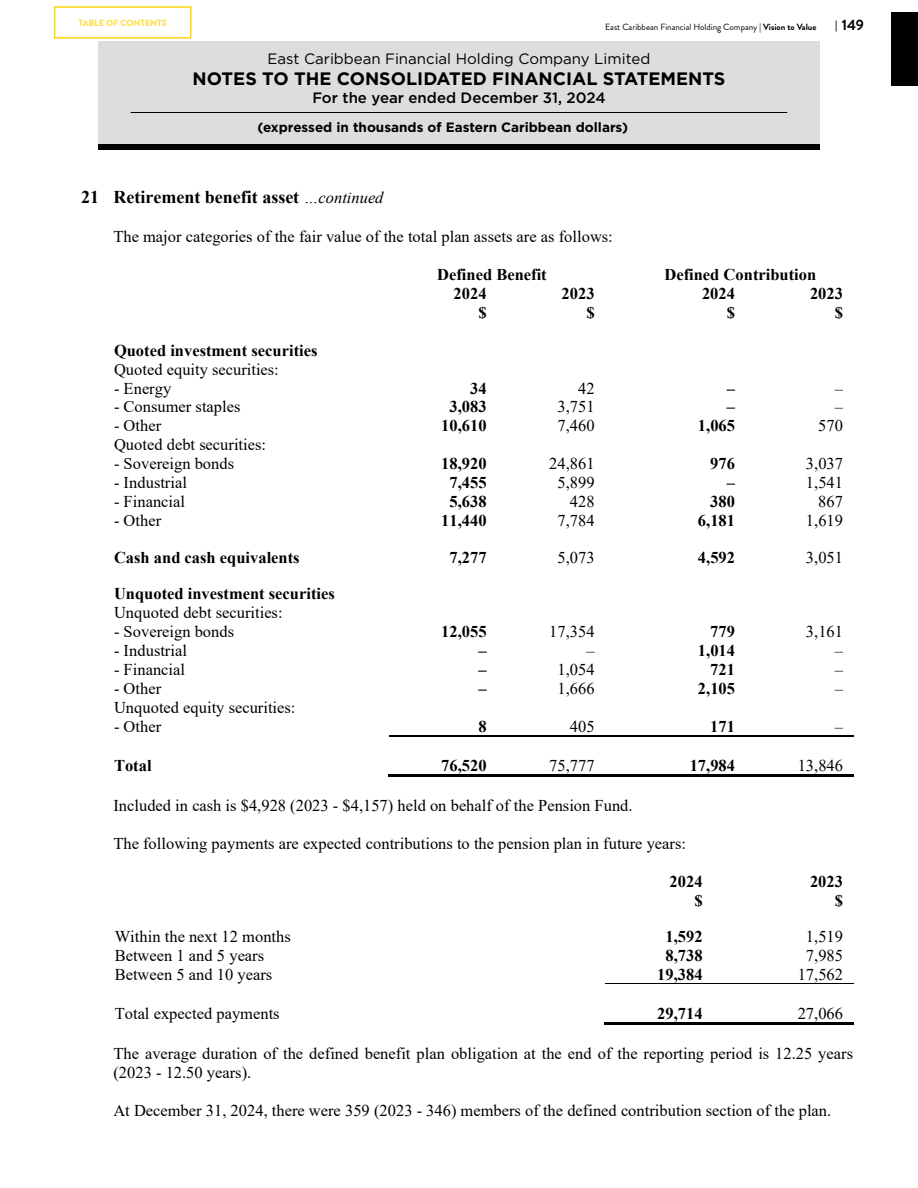
<style>
.page{position:relative;width:918px;height:1188px;background:#fff}
.page>*{position:absolute;margin:0;border:0;box-sizing:border-box;transform-origin:0 0}
.t1{font:700 25.5px "Times New Roman";color:#000}
.t2{font:700 18px "Gotham";color:#000}
.t3{font:700 18px "Times New Roman";color:#000}
.t4{font:16.5px/19px "Times New Roman";color:#000}
.t5{font:700 16.5px/19px "Times New Roman";color:#000;text-align:right}
.t6{font:15px "Gotham";color:#000}
.t7{font:500 15px "Gotham";color:#000}
.t8{font:700 15px "Brandon Grotesque";color:#000}
.t9{font:700 13.5px "Gotham";color:#000}
.t10{font:9px "Brandon Grotesque";color:#000}
.t11{font:900 9px "Brandon Grotesque";color:#ffdf4f}
.s1{font-weight:700}
.s2{font-family:"Gotham";font-weight:400;font-size:12px}
.s3{font-weight:400;font-style:italic;font-size:16.5px}
</style>
<div class="page">
<div style="left:98px;top:41px;width:722px;height:103px;background:#dcddde"></div>
<div style="left:98px;top:144px;width:722px;height:5px;background:#000"></div>
<div style="left:891px;top:13px;width:27px;height:73px;background:#000"></div>
<hr style="left:131px;top:112px;width:656px;height:1px;background:#000">
<div style="left:54px;top:6px;width:137px;height:33px;border:2px solid #fed50d"></div>
<hr style="left:389px;top:735px;width:108px;height:1px;background:#000">
<hr style="left:499px;top:735px;width:106px;height:1px;background:#000">
<hr style="left:607px;top:735px;width:31px;height:1px;background:#000">
<hr style="left:639px;top:735px;width:107px;height:1px;background:#000">
<hr style="left:747px;top:735px;width:107px;height:1px;background:#000">
<hr style="left:388px;top:774px;width:109px;height:3px;background:#000">
<hr style="left:499px;top:774px;width:106px;height:3px;background:#000">
<hr style="left:607px;top:774px;width:31px;height:3px;background:#000">
<hr style="left:639px;top:774px;width:107px;height:3px;background:#000">
<hr style="left:747px;top:774px;width:107px;height:3px;background:#000">
<hr style="left:605px;top:984px;width:108px;height:1px;background:#000">
<hr style="left:714px;top:984px;width:32px;height:1px;background:#000">
<hr style="left:747px;top:984px;width:107px;height:1px;background:#000">
<hr style="left:604px;top:1022px;width:109px;height:2px;background:#000">
<hr style="left:715px;top:1022px;width:31px;height:2px;background:#000">
<hr style="left:747px;top:1022px;width:107px;height:2px;background:#000">
<p class="t11" style="left:79px;top:16px;width:90px">TABLE OF CONTENTS</p>
<h1 class="t1" style="left:81px;top:52px;width:580px">East Caribbean Financial Holding Company Limited</h1>
<p class="t10" style="left:605px;top:21px;width:213px">East Caribbean Financial Holding Company <span class="s1">| Vision to Value</span></p>
<p class="t8" style="left:834px;top:14px;width:31px"><span class="s2">|</span> 149</p>
<p class="t6" style="left:268px;top:49px;width:384px">East Caribbean Financial Holding Company Limited</p>
<p class="t2" style="left:193px;top:67px;width:534px">NOTES TO THE CONSOLIDATED FINANCIAL STATEMENTS</p>
<p class="t7" style="left:312px;top:88px;width:295px">For the year ended December 31, 2024</p>
<p class="t9" style="left:257px;top:118px;width:372px">(expressed in thousands of Eastern Caribbean dollars)</p>
<p class="t3" style="left:81px;top:184px;width:304px">21 Retirement benefit asset <span class="s3">…continued</span></p>
<p class="t4" style="left:113px;top:226px;width:501px">The major categories of the fair value of the total plan assets are as follows:</p>
<p class="t5" style="left:437px;top:264px;width:111px">Defined Benefit</p>
<p class="t5" style="left:665px;top:264px;width:153px">Defined Contribution</p>
<p class="t5" style="left:454px;top:283px;width:35px">2024 $</p>
<p class="t5" style="left:562px;top:283px;width:35px">2023 $</p>
<p class="t5" style="left:702px;top:283px;width:35px">2024 $</p>
<p class="t5" style="left:810px;top:283px;width:35px">2023 $</p>
<p class="t5" style="left:114px;top:340px;width:205px">Quoted investment securities</p>
<p class="t4" style="left:114px;top:359px;width:166px">Quoted equity securities:</p>
<p class="t4" style="left:114px;top:378px;width:59px">- Energy</p>
<p class="t5" style="left:470px;top:378px;width:18px">34</p>
<p class="t4" style="left:578px;top:378px;width:18px">42</p>
<p class="t5" style="left:727px;top:378px;width:10px">–</p>
<p class="t4" style="left:835px;top:378px;width:10px">–</p>
<p class="t4" style="left:114px;top:397px;width:128px">- Consumer staples</p>
<p class="t5" style="left:450px;top:397px;width:39px">3,083</p>
<p class="t4" style="left:558px;top:397px;width:39px">3,751</p>
<p class="t5" style="left:727px;top:397px;width:10px">–</p>
<p class="t4" style="left:835px;top:397px;width:10px">–</p>
<p class="t4" style="left:114px;top:416px;width:49px">- Other</p>
<p class="t5" style="left:441px;top:416px;width:47px">10,610</p>
<p class="t4" style="left:558px;top:416px;width:39px">7,460</p>
<p class="t5" style="left:698px;top:416px;width:39px">1,065</p>
<p class="t4" style="left:818px;top:416px;width:26px">570</p>
<p class="t4" style="left:114px;top:435px;width:154px">Quoted debt securities:</p>
<p class="t4" style="left:114px;top:454px;width:122px">- Sovereign bonds</p>
<p class="t5" style="left:441px;top:454px;width:47px">18,920</p>
<p class="t4" style="left:549px;top:454px;width:47px">24,861</p>
<p class="t5" style="left:710px;top:454px;width:26px">976</p>
<p class="t4" style="left:806px;top:454px;width:39px">3,037</p>
<p class="t4" style="left:114px;top:473px;width:74px">- Industrial</p>
<p class="t5" style="left:450px;top:473px;width:39px">7,455</p>
<p class="t4" style="left:558px;top:473px;width:39px">5,899</p>
<p class="t5" style="left:727px;top:473px;width:10px">–</p>
<p class="t4" style="left:806px;top:473px;width:39px">1,541</p>
<p class="t4" style="left:114px;top:492px;width:73px">- Financial</p>
<p class="t5" style="left:450px;top:492px;width:39px">5,638</p>
<p class="t4" style="left:570px;top:492px;width:26px">428</p>
<p class="t5" style="left:710px;top:492px;width:26px">380</p>
<p class="t4" style="left:818px;top:492px;width:26px">867</p>
<p class="t4" style="left:114px;top:511px;width:49px">- Other</p>
<p class="t5" style="left:441px;top:511px;width:47px">11,440</p>
<p class="t4" style="left:558px;top:511px;width:39px">7,784</p>
<p class="t5" style="left:698px;top:511px;width:39px">6,181</p>
<p class="t4" style="left:806px;top:511px;width:39px">1,619</p>
<p class="t5" style="left:114px;top:547px;width:187px">Cash and cash equivalents</p>
<p class="t5" style="left:450px;top:547px;width:39px">7,277</p>
<p class="t4" style="left:558px;top:547px;width:39px">5,073</p>
<p class="t5" style="left:698px;top:547px;width:39px">4,592</p>
<p class="t4" style="left:806px;top:547px;width:39px">3,051</p>
<p class="t5" style="left:114px;top:583px;width:222px">Unquoted investment securities</p>
<p class="t4" style="left:114px;top:602px;width:170px">Unquoted debt securities:</p>
<p class="t4" style="left:114px;top:621px;width:122px">- Sovereign bonds</p>
<p class="t5" style="left:441px;top:621px;width:47px">12,055</p>
<p class="t4" style="left:549px;top:621px;width:47px">17,354</p>
<p class="t5" style="left:710px;top:621px;width:26px">779</p>
<p class="t4" style="left:806px;top:621px;width:39px">3,161</p>
<p class="t4" style="left:114px;top:640px;width:74px">- Industrial</p>
<p class="t5" style="left:478px;top:640px;width:10px">–</p>
<p class="t4" style="left:586px;top:640px;width:10px">–</p>
<p class="t5" style="left:698px;top:640px;width:39px">1,014</p>
<p class="t4" style="left:835px;top:640px;width:10px">–</p>
<p class="t4" style="left:114px;top:659px;width:73px">- Financial</p>
<p class="t5" style="left:478px;top:659px;width:10px">–</p>
<p class="t4" style="left:558px;top:659px;width:39px">1,054</p>
<p class="t5" style="left:710px;top:659px;width:26px">721</p>
<p class="t4" style="left:835px;top:659px;width:10px">–</p>
<p class="t4" style="left:114px;top:678px;width:49px">- Other</p>
<p class="t5" style="left:478px;top:678px;width:10px">–</p>
<p class="t4" style="left:558px;top:678px;width:39px">1,666</p>
<p class="t5" style="left:698px;top:678px;width:39px">2,105</p>
<p class="t4" style="left:835px;top:678px;width:10px">–</p>
<p class="t4" style="left:114px;top:697px;width:183px">Unquoted equity securities:</p>
<p class="t4" style="left:114px;top:716px;width:49px">- Other</p>
<p class="t5" style="left:478px;top:716px;width:10px">8</p>
<p class="t4" style="left:570px;top:716px;width:26px">405</p>
<p class="t5" style="left:710px;top:716px;width:26px">171</p>
<p class="t4" style="left:835px;top:716px;width:10px">–</p>
<p class="t5" style="left:114px;top:755px;width:39px">Total</p>
<p class="t5" style="left:441px;top:755px;width:47px">76,520</p>
<p class="t4" style="left:549px;top:755px;width:47px">75,777</p>
<p class="t5" style="left:690px;top:755px;width:47px">17,984</p>
<p class="t4" style="left:798px;top:755px;width:47px">13,846</p>
<p class="t4" style="left:113px;top:795px;width:521px">Included in cash is $4,928 (2023 - $4,157) held on behalf of the Pension Fund.</p>
<p class="t4" style="left:113px;top:833px;width:574px">The following payments are expected contributions to the pension plan in future years:</p>
<p class="t5" style="left:670px;top:871px;width:35px">2024 $</p>
<p class="t5" style="left:810px;top:871px;width:35px">2023 $</p>
<p class="t4" style="left:115px;top:926px;width:178px">Within the next 12 months</p>
<p class="t5" style="left:666px;top:926px;width:39px">1,592</p>
<p class="t4" style="left:806px;top:926px;width:39px">1,519</p>
<p class="t4" style="left:115px;top:945px;width:151px">Between 1 and 5 years</p>
<p class="t5" style="left:666px;top:945px;width:39px">8,738</p>
<p class="t4" style="left:806px;top:945px;width:39px">7,985</p>
<p class="t4" style="left:115px;top:964px;width:159px">Between 5 and 10 years</p>
<p class="t5" style="left:657px;top:964px;width:47px">19,384</p>
<p class="t4" style="left:798px;top:964px;width:47px">17,562</p>
<p class="t4" style="left:115px;top:1003px;width:166px">Total expected payments</p>
<p class="t5" style="left:657px;top:1003px;width:47px">29,714</p>
<p class="t4" style="left:798px;top:1003px;width:47px">27,066</p>
<p class="t4" style="left:113px;top:1043px;width:741px">The average duration of the defined benefit plan obligation at the end of the reporting period is 12.25 years (2023 - 12.50 years).</p>
<p class="t4" style="left:113px;top:1100px;width:719px">At December 31, 2024, there were 359 (2023 - 346) members of the defined contribution section of the plan.</p>
</div>
